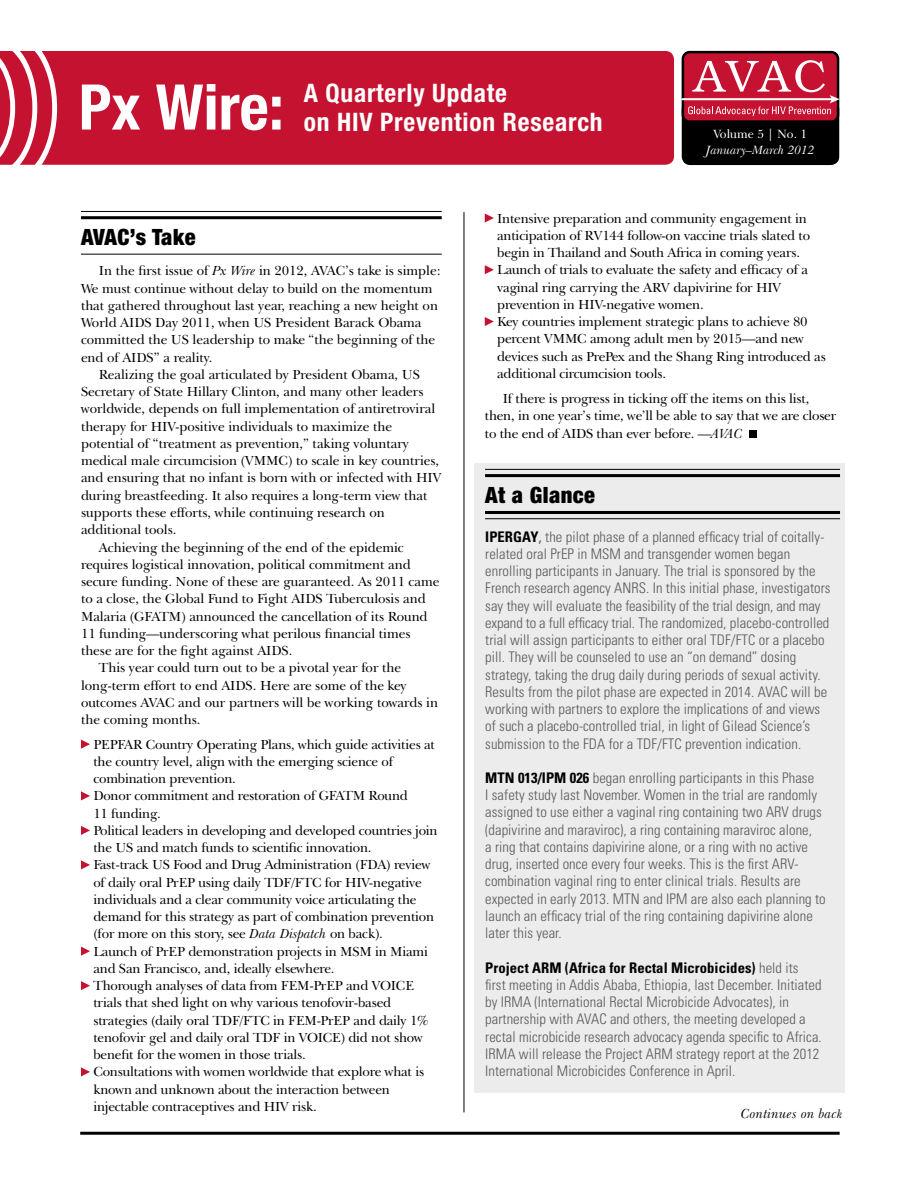
<style>
.page{position:relative;width:918px;height:1188px;background:#fff}
.page>*{position:absolute;margin:0;border:0;box-sizing:border-box;transform-origin:0 0}
.t1{font:700 condensed 63px "Helvetica Neue";color:#fff}
.t2{font:700 condensed 25.5px "Helvetica Neue";letter-spacing:.03em;color:#fff}
.t3{font:900 condensed 22.5px "Helvetica Neue";color:#000}
.t4{font:900 condensed 22.5px "Helvetica Neue";letter-spacing:.02em;color:#000}
.t5{font:300 condensed 14.7px/17.2px "Univers";letter-spacing:.005em;color:#58595b}
.t6{font:13.5px/17.2px "New Baskerville IT Cby BT";letter-spacing:-.015em;color:#000}
.t7{font:italic 13.5px "New Baskerville IT Cby BT";letter-spacing:.02em;color:#000}
.t8{font:italic 12.3px "New Baskerville IT Cby BT";color:#fff}
.t9{font:12.3px "New Baskerville IT Cby BT";color:#fff}
.s1{font-style:italic}
.s2{font-weight:700;color:#000}
.s3{font-weight:400}
.s4{font-size:12px}
</style>
<div class="page">
<div style="left:57px;top:51px;width:617px;height:114px;background:#c41230"></div>
<svg style="left:0;top:51px;width:57px;height:114px"></svg>
<hr style="left:81px;top:254px;width:361px;height:1px;background:#000">
<hr style="left:81px;top:216px;width:361px;height:3px;background:#000">
<hr style="left:81px;top:211px;width:361px;height:1px;background:#000">
<svg style="left:81px;top:740px;width:9px;height:9px"></svg>
<svg style="left:81px;top:791px;width:9px;height:9px"></svg>
<svg style="left:81px;top:826px;width:9px;height:9px"></svg>
<svg style="left:81px;top:860px;width:9px;height:9px"></svg>
<svg style="left:81px;top:947px;width:9px;height:9px"></svg>
<svg style="left:81px;top:981px;width:9px;height:9px"></svg>
<svg style="left:81px;top:1067px;width:9px;height:9px"></svg>
<hr style="left:464px;top:212px;width:1px;height:900px;background:#000">
<div style="left:682px;top:100px;width:157px;height:65px;background:#000;border-radius:9px"></div>
<div style="left:683px;top:52px;width:155px;height:70px;background:#c41230;border-radius:7px"></div>
<div style="left:682px;top:51px;width:157px;height:72px;border:2px solid #000;border-radius:7px"></div>
<hr style="left:681px;top:98px;width:152px;height:2px;background:#fff">
<svg style="left:688px;top:60px;width:152px;height:56px"></svg>
<hr style="left:80px;top:1132px;width:760px;height:3px;background:#000">
<svg style="left:485px;top:213px;width:9px;height:10px"></svg>
<svg style="left:485px;top:265px;width:9px;height:9px"></svg>
<svg style="left:485px;top:317px;width:9px;height:9px"></svg>
<div style="left:750px;top:430px;width:7px;height:8px;background:#000"></div>
<div style="left:474px;top:463px;width:371px;height:630px;background:#ececed"></div>
<hr style="left:485px;top:474px;width:355px;height:3px;background:#000">
<hr style="left:485px;top:469px;width:355px;height:1px;background:#000">
<hr style="left:485px;top:511px;width:355px;height:3px;background:#000">
<hr style="left:485px;top:518px;width:355px;height:1px;background:#000">
<h1 class="t1" style="left:79px;top:69px;width:207px">Px Wire:</h1>
<h2 class="t2" style="left:304px;top:78px;width:205px">A Quarterly Update</h2>
<h2 class="t2" style="left:304px;top:106px;width:300px">on HIV Prevention Research</h2>
<p class="t9" style="left:713px;top:126px;width:95px">Volume 5 | No. 1</p>
<p class="t8" style="left:706px;top:143px;width:110px">January–March 2012</p>
<h3 class="t3" style="left:81px;top:223px;width:116px">AVAC’s Take</h3>
<p class="t6" style="left:99px;top:262px;width:343px">In the first issue of <span class="s1">Px Wire</span> in 2012, AVAC’s take is simple:</p>
<p class="t6" style="left:81px;top:280px;width:353px">We must continue without delay to build on the momentum</p>
<p class="t6" style="left:81px;top:297px;width:359px">that gathered throughout last year, reaching a new height on</p>
<p class="t6" style="left:81px;top:314px;width:342px">World AIDS Day 2011, when US President Barack Obama</p>
<p class="t6" style="left:81px;top:331px;width:356px">committed the US leadership to make “the beginning of the</p>
<p class="t6" style="left:81px;top:349px;width:133px">end of AIDS” a reality.</p>
<p class="t6" style="left:99px;top:366px;width:323px">Realizing the goal articulated by President Obama, US</p>
<p class="t6" style="left:81px;top:383px;width:344px">Secretary of State Hillary Clinton, and many other leaders</p>
<p class="t6" style="left:81px;top:400px;width:356px">worldwide, depends on full implementation of antiretroviral</p>
<p class="t6" style="left:81px;top:418px;width:313px">therapy for HIV-positive individuals to maximize the</p>
<p class="t6" style="left:81px;top:435px;width:330px">potential of “treatment as prevention,” taking voluntary</p>
<p class="t6" style="left:81px;top:452px;width:360px">medical male circumcision (VMMC) to scale in key countries,</p>
<p class="t6" style="left:81px;top:469px;width:362px">and ensuring that no infant is born with or infected with HIV</p>
<p class="t6" style="left:81px;top:487px;width:348px">during breastfeeding. It also requires a long-term view that</p>
<p class="t6" style="left:81px;top:504px;width:305px">supports these efforts, while continuing research on</p>
<p class="t6" style="left:81px;top:521px;width:97px">additional tools.</p>
<p class="t6" style="left:99px;top:538px;width:306px">Achieving the beginning of the end of the epidemic</p>
<p class="t6" style="left:81px;top:556px;width:331px">requires logistical innovation, political commitment and</p>
<p class="t6" style="left:81px;top:573px;width:360px">secure funding. None of these are guaranteed. As 2011 came</p>
<p class="t6" style="left:81px;top:590px;width:346px">to a close, the Global Fund to Fight AIDS Tuberculosis and</p>
<p class="t6" style="left:81px;top:607px;width:348px">Malaria (GFATM) announced the cancellation of its Round</p>
<p class="t6" style="left:81px;top:625px;width:331px">11 funding—underscoring what perilous financial times</p>
<p class="t6" style="left:81px;top:642px;width:213px">these are for the fight against AIDS.</p>
<p class="t6" style="left:99px;top:659px;width:304px">This year could turn out to be a pivotal year for the</p>
<p class="t6" style="left:81px;top:676px;width:327px">long-term effort to end AIDS. Here are some of the key</p>
<p class="t6" style="left:81px;top:694px;width:359px">outcomes AVAC and our partners will be working towards in</p>
<p class="t6" style="left:81px;top:711px;width:121px">the coming months.</p>
<p class="t6" style="left:93px;top:736px;width:346px">PEPFAR Country Operating Plans, which guide activities at the country level, align with the emerging science of combination prevention.<br>Donor commitment and restoration of GFATM Round<br>11 funding.<br>Political leaders in developing and developed countries join the US and match funds to scientific innovation.<br>Fast-track US Food and Drug Administration (FDA) review of daily oral PrEP using daily TDF/FTC for HIV-negative individuals and a clear community voice articulating the demand for this strategy as part of combination prevention (for more on this story, see <span class="s1">Data Dispatch</span> on back).<br>Launch of PrEP demonstration projects in MSM in Miami and San Francisco, and, ideally elsewhere.<br>Thorough analyses of data from FEM-PrEP and VOICE trials that shed light on why various tenofovir-based strategies (daily oral TDF/FTC in FEM-PrEP and daily 1% tenofovir gel and daily oral TDF in VOICE) did not show benefit for the women in those trials.<br>Consultations with women worldwide that explore what is known and unknown about the interaction between injectable contraceptives and HIV risk.</p>
<p class="t6" style="left:497px;top:209px;width:330px">Intensive preparation and community engagement in anticipation of RV144 follow-on vaccine trials slated to begin in Thailand and South Africa in coming years.<br>Launch of trials to evaluate the safety and efficacy of a vaginal ring carrying the ARV dapivirine for HIV prevention in HIV-negative women.<br>Key countries implement strategic plans to achieve 80 percent VMMC among adult men by 2015—and new devices such as PrePex and the Shang Ring introduced as additional circumcision tools.</p>
<p class="t6" style="left:485px;top:389px;width:353px;text-indent:18px">If there is progress in ticking off the items on this list, then, in one year’s time, we’ll be able to say that we are closer to the end of AIDS than ever before. —<span class="s1">AVAC</span></p>
<h3 class="t4" style="left:485px;top:481px;width:111px">At a Glance</h3>
<p class="t5" style="left:485px;top:528px;width:347px"><span class="s2">IPERGAY</span><span class="s3">,</span> the pilot phase of a planned efficacy trial of coitally&shy;related oral PrEP in MSM and transgender women began enrolling participants in January. The trial is sponsored by the French research agency ANRS. In this initial phase, investigators say they will evaluate the feasibility of the trial design, and may expand to a full efficacy trial. The randomized, placebo-controlled trial will assign participants to either oral TDF/FTC or a placebo pill. They will be counseled to use an “on demand” dosing strategy, taking the drug daily during periods of sexual activity.<br>Results from the pilot phase are expected in 2014. AVAC will be working with partners to explore the implications of and views of such a placebo-controlled trial, in light of Gilead Science’s submission to the FDA for a TDF/FTC prevention indication.</p>
<p class="t5" style="left:485px;top:769px;width:342px"><span class="s2">MTN 013/IPM 026</span> began enrolling participants in this Phase<br>I safety study last November. Women in the trial are randomly assigned to use either a vaginal ring containing two ARV drugs (dapivirine and maraviroc), a ring containing maraviroc alone,<br>a ring that contains dapivirine alone, or a ring with no active drug, inserted once every four weeks. This is the first ARV&shy;combination vaginal ring to enter clinical trials. Results are expected in early 2013. MTN and IPM are also each planning to launch an efficacy trial of the ring containing dapivirine alone later this year.</p>
<p class="t5" style="left:485px;top:959px;width:338px"><span class="s2">Project ARM (Africa for Rectal Microbicides)</span> held its first meeting in Addis Ababa, Ethiopia, last December. Initiated by IRMA (International Rectal Microbicide Advocates), in partnership with AVAC and others, the meeting developed a rectal microbicide research advocacy agenda specific to Africa.<br>IRMA will release the Project ARM strategy report at the 2012<br>International Microbicides Conference in April.</p>
<p class="t7" style="left:741px;top:1105px;width:103px">Continues on bac<span class="s4">k</span></p>
</div>
